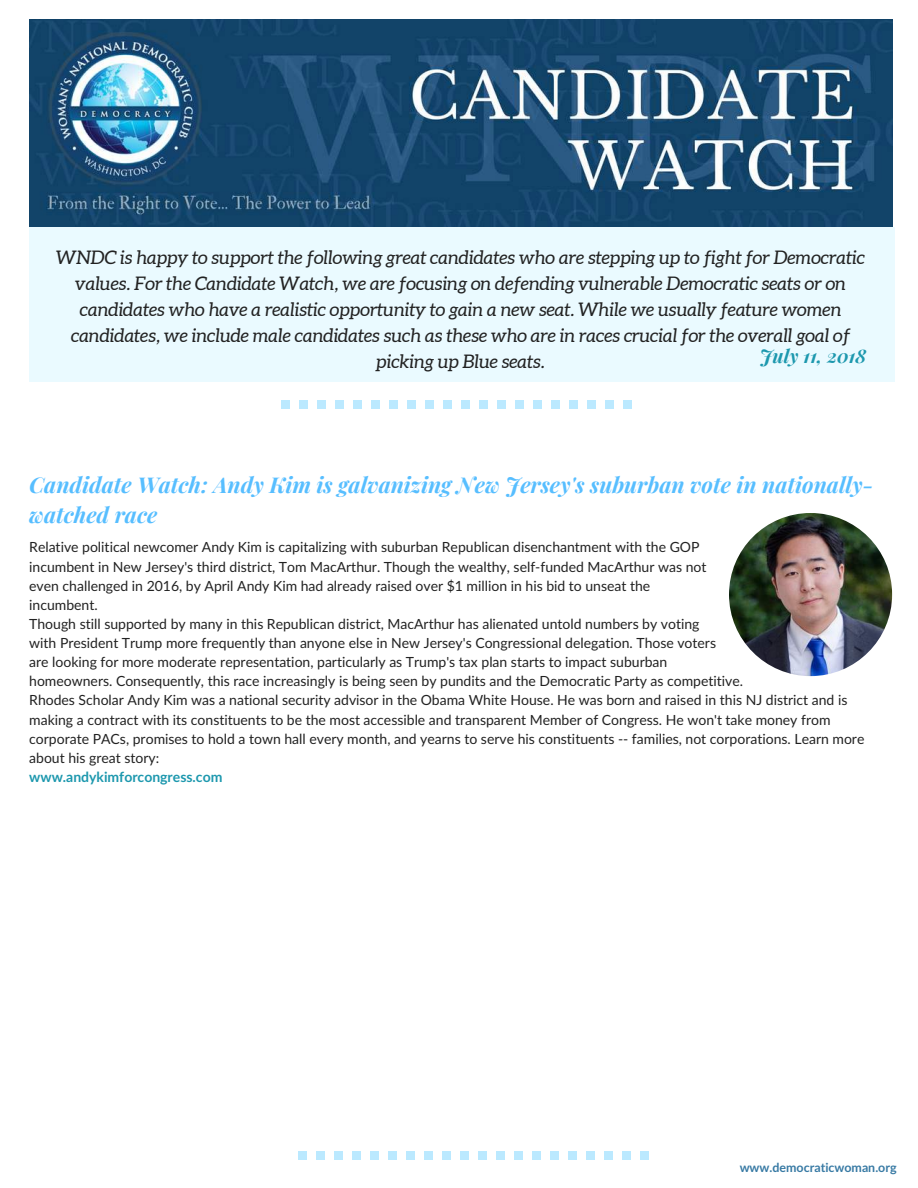
<style>
.page{position:relative;width:918px;height:1188px;background:#fff}
.page>*{position:absolute;margin:0;border:0;box-sizing:border-box;transform-origin:0 0}
.t1{font:italic 700 21.75px/30.3px "Playfair Display";color:#57beff}
.t2{font:italic 18.75px/25.8px "Aleo";color:#222;text-align:center}
.t3{font:italic 700 18.75px "Playfair Display";color:#1d98ae}
.t4{font:13.95px/19.2px "Lato Latin";color:#222}
.t5{font:700 13.95px "Lato";color:#1d98ae}
.t6{font:700 12.45px "Lato";color:#387aa4}
</style>
<div class="page">
<img style="left:29px;top:19px;width:863px;height:208px">
<div style="left:29px;top:227px;width:865px;height:154px;background:#eafaff"></div>
<div style="left:623px;top:400px;width:9px;height:8px;background:#bbe9ff"></div>
<div style="left:605px;top:400px;width:9px;height:8px;background:#bbe9ff"></div>
<div style="left:587px;top:400px;width:9px;height:8px;background:#bbe9ff"></div>
<div style="left:551px;top:400px;width:9px;height:8px;background:#bbe9ff"></div>
<div style="left:533px;top:400px;width:9px;height:8px;background:#bbe9ff"></div>
<div style="left:569px;top:400px;width:9px;height:8px;background:#bbe9ff"></div>
<div style="left:515px;top:400px;width:9px;height:8px;background:#bbe9ff"></div>
<div style="left:317px;top:400px;width:9px;height:8px;background:#bbe9ff"></div>
<div style="left:335px;top:400px;width:9px;height:8px;background:#bbe9ff"></div>
<div style="left:353px;top:400px;width:9px;height:8px;background:#bbe9ff"></div>
<div style="left:299px;top:400px;width:9px;height:8px;background:#bbe9ff"></div>
<div style="left:281px;top:400px;width:9px;height:8px;background:#bbe9ff"></div>
<div style="left:389px;top:400px;width:9px;height:8px;background:#bbe9ff"></div>
<div style="left:443px;top:400px;width:9px;height:8px;background:#bbe9ff"></div>
<div style="left:461px;top:400px;width:9px;height:8px;background:#bbe9ff"></div>
<div style="left:479px;top:400px;width:9px;height:8px;background:#bbe9ff"></div>
<div style="left:407px;top:400px;width:9px;height:8px;background:#bbe9ff"></div>
<div style="left:497px;top:400px;width:9px;height:8px;background:#bbe9ff"></div>
<div style="left:425px;top:400px;width:9px;height:8px;background:#bbe9ff"></div>
<div style="left:371px;top:400px;width:9px;height:8px;background:#bbe9ff"></div>
<div style="left:640px;top:1151px;width:9px;height:9px;background:#bbe9ff"></div>
<div style="left:622px;top:1151px;width:9px;height:9px;background:#bbe9ff"></div>
<div style="left:604px;top:1151px;width:9px;height:9px;background:#bbe9ff"></div>
<div style="left:568px;top:1151px;width:9px;height:9px;background:#bbe9ff"></div>
<div style="left:550px;top:1151px;width:9px;height:9px;background:#bbe9ff"></div>
<div style="left:586px;top:1151px;width:9px;height:9px;background:#bbe9ff"></div>
<div style="left:532px;top:1151px;width:9px;height:9px;background:#bbe9ff"></div>
<div style="left:334px;top:1151px;width:9px;height:9px;background:#bbe9ff"></div>
<div style="left:352px;top:1151px;width:9px;height:9px;background:#bbe9ff"></div>
<div style="left:370px;top:1151px;width:9px;height:9px;background:#bbe9ff"></div>
<div style="left:316px;top:1151px;width:9px;height:9px;background:#bbe9ff"></div>
<div style="left:298px;top:1151px;width:9px;height:9px;background:#bbe9ff"></div>
<div style="left:406px;top:1151px;width:9px;height:9px;background:#bbe9ff"></div>
<div style="left:460px;top:1151px;width:9px;height:9px;background:#bbe9ff"></div>
<div style="left:478px;top:1151px;width:9px;height:9px;background:#bbe9ff"></div>
<div style="left:496px;top:1151px;width:9px;height:9px;background:#bbe9ff"></div>
<div style="left:424px;top:1151px;width:9px;height:9px;background:#bbe9ff"></div>
<div style="left:514px;top:1151px;width:9px;height:9px;background:#bbe9ff"></div>
<div style="left:442px;top:1151px;width:9px;height:9px;background:#bbe9ff"></div>
<div style="left:388px;top:1151px;width:9px;height:9px;background:#bbe9ff"></div>
<img style="left:729px;top:513px;width:163px;height:163px;border-radius:50%">
<p class="t2" style="left:56px;top:245px;width:810px">WNDC is happy to support the following great candidates who are stepping up to fight for Democratic values. For the Candidate Watch, we are focusing on defending vulnerable Democratic seats or on candidates who have a realistic opportunity to gain a new seat. While we usually feature women candidates, we include male candidates such as these who are in races crucial for the overall goal of picking up Blue seats.</p>
<h2 class="t3" style="left:760px;top:343px;width:108px">July 11, 2018</h2>
<h1 class="t1" style="left:29px;top:469px;width:846px">Candidate Watch: Andy Kim is galvanizing New Jersey's suburban vote in nationally&shy;watched race</h1>
<p class="t4" style="left:29px;top:537px;width:837px">Relative political newcomer Andy Kim is capitalizing with suburban Republican disenchantment with the GOP<br>incumbent in New Jersey's third district, Tom MacArthur. Though the wealthy, self-funded MacArthur was not<br>even challenged in 2016, by April Andy Kim had already raised over $1 million in his bid to unseat the<br>incumbent.<br>Though still supported by many in this Republican district, MacArthur has alienated untold numbers by voting<br>with President Trump more frequently than anyone else in New Jersey's Congressional delegation. Those voters<br>are looking for more moderate representation, particularly as Trump's tax plan starts to impact suburban<br>homeowners. Consequently, this race increasingly is being seen by pundits and the Democratic Party as competitive.<br>Rhodes Scholar Andy Kim was a national security advisor in the Obama White House. He was born and raised in this NJ district and is making a contract with its constituents to be the most accessible and transparent Member of Congress. He won't take money from corporate PACs, promises to hold a town hall every month, and yearns to serve his constituents -- families, not corporations. Learn more about his great story:</p>
<p class="t5" style="left:29px;top:768px;width:195px">www.andykimforcongress.com</p>
<p class="t6" style="left:740px;top:1160px;width:158px">www.democraticwoman.org</p>
</div>
